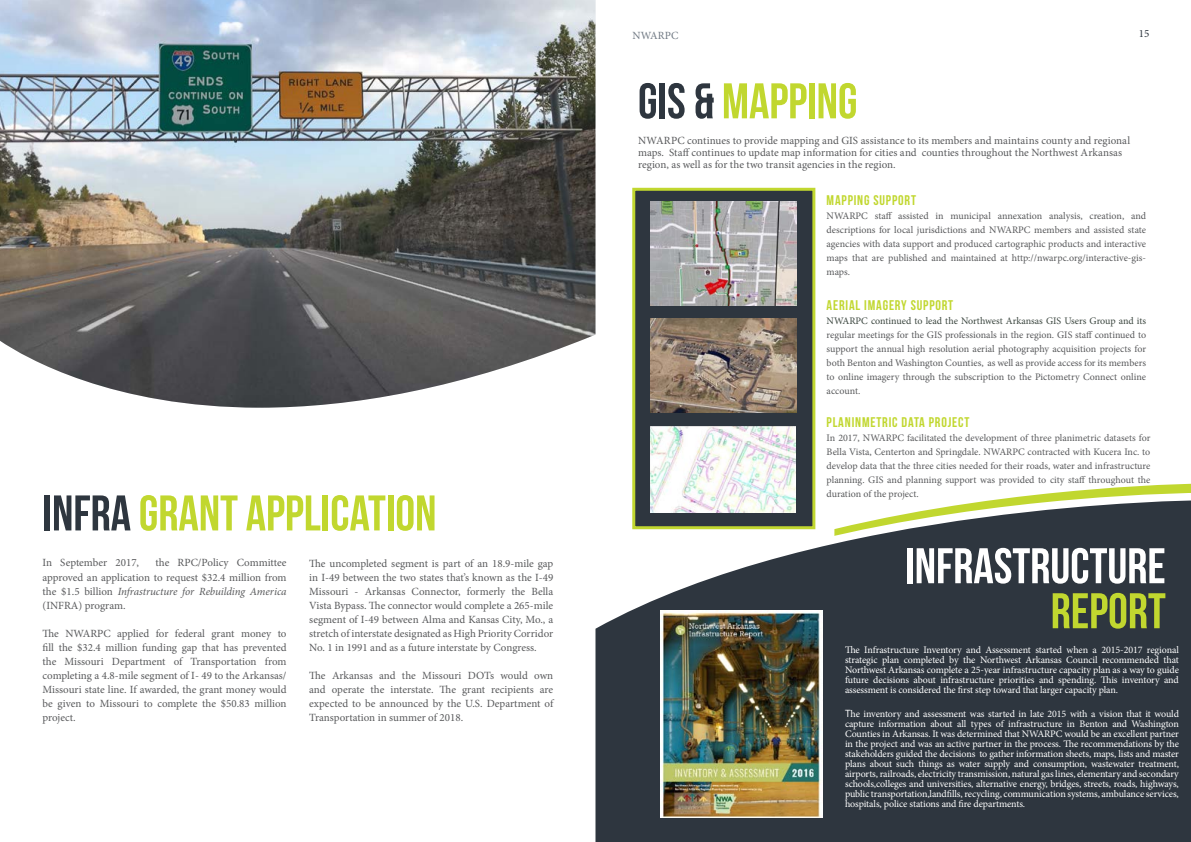
<style>
.page{position:relative;width:1191px;height:842px;background:#fff}
.page>*{position:absolute;margin:0;border:0;box-sizing:border-box;transform-origin:0 0}
.t1{font:50px "Bebas Neue";color:#c1d72f}
.t2{font:50px "Bebas Neue";color:#fff}
.t3{font:14px "Bebas Neue";letter-spacing:.06em;color:#c1d72f}
.t4{font:11px/14px "Minion Pro";color:#58595b;text-align:justify}
.t5{font:11px "Minion Pro";letter-spacing:.01em;color:#707983}
.t6{font:11px "Minion Pro";color:#2e363f}
.t7{font:10px/10px "Minion Pro";letter-spacing:-.01em;color:#fff;text-align:justify}
.t8{font:10px/14px "Minion Pro";letter-spacing:-.005em;color:#58595b;text-align:justify}
.t9{font:10px "Minion Pro";letter-spacing:-.005em;color:#3b463f}
.s1{color:#2e363f}
.s2{font-style:italic}
.s3{font-family:"Open Sans"}
</style>
<div class="page">
<svg style="left:1053px;top:483px;width:138px;height:10px"></svg>
<svg style="left:595px;top:500px;width:596px;height:342px;background:#464e54"></svg>
<img style="left:0;top:0;width:595px;height:408px">
<div style="left:632px;top:188px;width:183px;height:341px;background:#2e363f;border:3px solid #c1d72f"></div>
<img style="left:651px;top:427px;width:145px;height:85px">
<img style="left:651px;top:202px;width:145px;height:103px">
<img style="left:651px;top:319px;width:145px;height:94px">
<img style="left:660px;top:611px;width:162px;height:207px">
<h1 class="t1" style="left:43px;top:486px;width:395px"><span class="s1">INFRA</span> GRANT APPLICATION</h1>
<p class="t4" style="left:43px;top:556px;width:98px">In September 2017,</p>
<p class="t4" style="left:43px;top:556px;width:245px;text-indent:113px">the RPC/Policy Committee approved an application to request $32.4 million from the $1.5 billion <span class="s2">Infrastructure for Rebuilding America </span>(INFRA) program.</p>
<p class="t4" style="left:43px;top:626px;width:245px">The NWARPC applied for federal grant money to fill the $32.4 million funding gap that has prevented the Missouri Department of Transportation from completing a 4.8-mile segment of I- 49 to the Arkansas/ Missouri state line. If awarded, the grant money would be given to Missouri to complete the $50.83 million project.</p>
<p class="t4" style="left:309px;top:556px;width:245px">The uncompleted segment is part of an 18.9-mile gap in I-49 between the two states that’s known as the I-49<br>Missouri - Arkansas Connector, formerly the Bella Vista Bypass. The connector would complete a 265-mile segment of I-49 between Alma and Kansas City, Mo., a stretch of interstate designated as High Priority Corridor No. 1 in 1991 and as a future interstate by Congress.</p>
<p class="t4" style="left:309px;top:668px;width:245px">The Arkansas and the Missouri DOTs would own and operate the interstate. The grant recipients are expected to be announced by the U.S. Department of Transportation in summer of 2018.</p>
<p class="t5" style="left:632px;top:28px;width:47px">NWARPC</p>
<p class="t6" style="left:1138px;top:26px;width:12px">15</p>
<h1 class="t1" style="left:638px;top:74px;width:221px"><span class="s1">GIS &amp;</span> MAPPING</h1>
<p class="t4" style="left:638px;top:135px;width:493px;line-height:12px;text-align:left">NWARPC continues to provide mapping and GIS assistance to its members and maintains county and regional maps. Staff continues to update map information for cities and counties throughout the Northwest Arkansas region, as well as for the two transit agencies in the region.</p>
<p class="t3" style="left:826px;top:193px;width:91px">MAPPING SUPPORT</p>
<p class="t8" style="left:826px;top:209px;width:321px">NWARPC staff assisted in municipal annexation analysis, creation, and descriptions for local jurisdictions and NWARPC members and assisted state agencies with data support and produced cartographic products and interactive maps that are published and maintained at http://nwarpc.org/interactive-gis&shy;maps.</p>
<p class="t3" style="left:826px;top:297px;width:128px">AERIAL IMAGERY SUPPORT</p>
<p class="t9" style="left:826px;top:314px;width:321px">NWARPC continued to lead the Northwest Arkansas GIS Users Group and its</p>
<p class="t8" style="left:826px;top:327px;width:321px">regular meetings for the GIS professionals in the region. GIS staff continued to support the annual high resolution aerial photography acquisition projects for both Benton and Washington Counties, as well as provide access for its members to online imagery through the subscription to the Pictometry Connect online account.</p>
<p class="t3" style="left:826px;top:414px;width:144px">PLANINMETRIC DATA PROJECT</p>
<p class="t8" style="left:826px;top:431px;width:325px">In 2017, NWARPC facilitated the development of three planimetric datasets for Bella Vista, Centerton and Springdale. NWARPC contracted with Kucera Inc. to develop data that the three cities needed for their roads, water and infrastructure planning. GIS and planning support was provided to city staff throughout the duration of the project.</p>
<h1 class="t2" style="left:905px;top:538px;width:262px">INFRASTRUCTURE</h1>
<h1 class="t1" style="left:1050px;top:583px;width:117px">REPORT</h1>
<p class="t7" style="left:845px;top:644px;width:335px">The Infrastructure Inventory and Assessment started when a 2015-2017 regional strategic plan completed by the Northwest Arkansas Council recommended that Northwest Arkansas complete a 25-year infrastructure capacity plan as a way to guide future decisions about infrastructure priorities and spending. This inventory and assessment is considered the first step toward that larger capacity plan.</p>
<p class="t7" style="left:845px;top:708px;width:335px"><span class="s3">T</span>he inventory and assessment was started in late 2015 with a vision that it would capture information about all types of infrastructure in Benton and Washington Counties in Arkansas. It was determined that NWARPC would be an excellent partner in the project and was an active partner in the process. The recommendations by the stakeholders guided the decisions to gather information sheets, maps, lists and master plans about such things as water supply and consumption, wastewater treatment, airports, railroads, electricity transmission, natural gas lines, elementary and secondary schools,colleges and universities, alternative energy, bridges, streets, roads, highways, public transportation,landfills, recycling, communication systems, ambulance services, hospitals, police stations and fire departments.</p>
</div>
